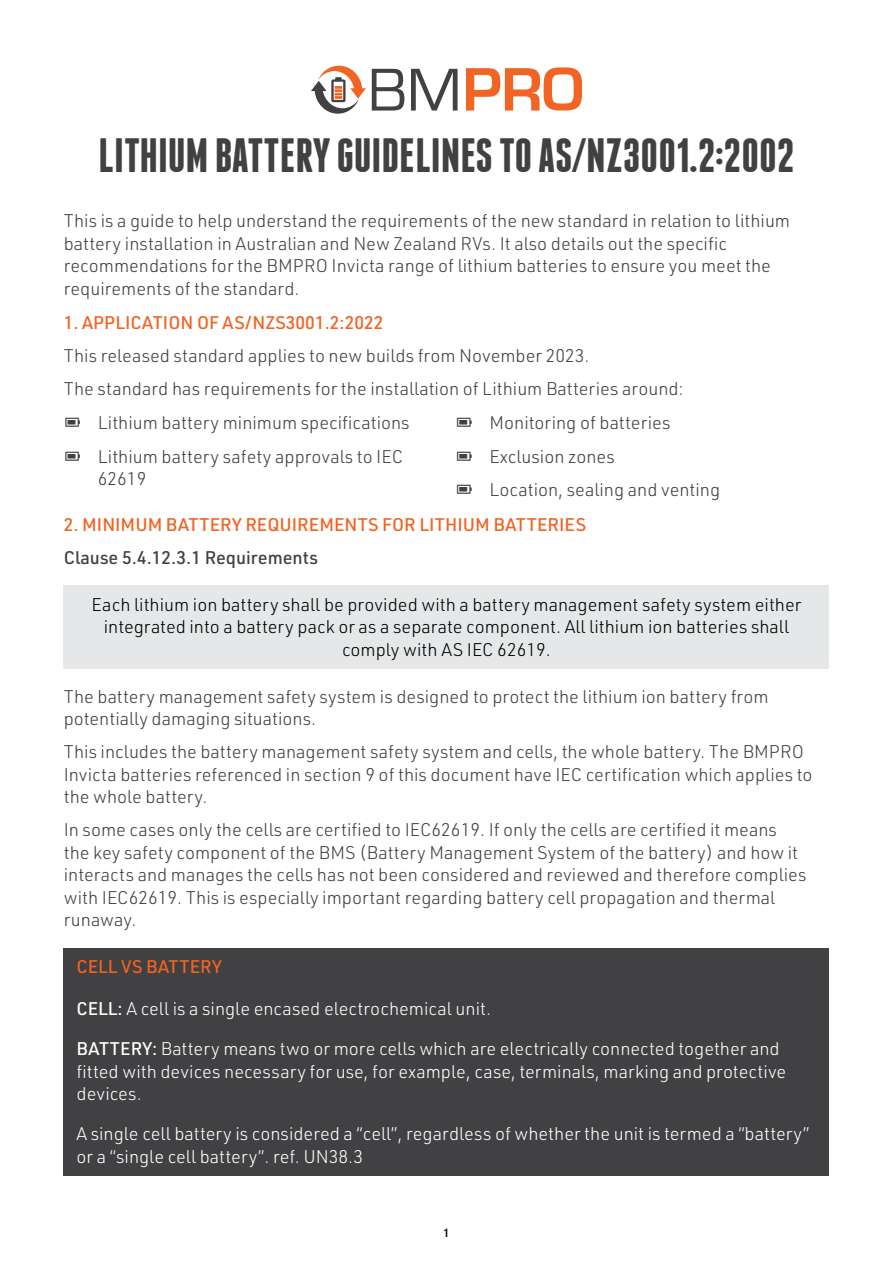
<style>
.page{position:relative;width:893px;height:1263px;background:#fff}
.page>*{position:absolute;margin:0;border:0;box-sizing:border-box;transform-origin:0 0}
.t1{font:700 48px "Franchise";color:#414042}
.t2{font:300 18px/22.5px "URWDIN";color:#414042}
.t3{font:300 18px/22.5px "URWDIN";color:#fff}
.t4{font:300 18px/22.5px "URWDIN";color:#000101;text-align:center}
.t5{font:500 18px "URWDIN";color:#f26322}
.t6{font:500 18px "URWDIN";color:#414042}
.t7{font:500 condensed 12px "Helvetica Neue LT";color:#000}
.s1{font-weight:500}
</style>
<div class="page">
<svg style="left:372px;top:69px;width:32px;height:42px"></svg>
<svg style="left:411px;top:69px;width:47px;height:42px"></svg>
<svg style="left:466px;top:67px;width:116px;height:44px"></svg>
<svg style="left:311px;top:66px;width:55px;height:48px"></svg>
<div style="left:64px;top:585px;width:765px;height:83px;background:#e6e7e8"></div>
<div style="left:64px;top:948px;width:765px;height:227px;background:#414042"></div>
<h1 class="t1" style="left:98px;top:133px;width:698px">LITHIUM BATTERY GUIDELINES TO AS/NZ3001.2:2002</h1>
<p class="t2" style="left:64px;top:209px;width:728px">This is a guide to help understand the requirements of the new standard in relation to lithium battery installation in Australian and New Zealand RVs. It also details out the specific recommendations for the BMPRO Invicta range of lithium batteries to ensure you meet the requirements of the standard.</p>
<p class="t5" style="left:64px;top:311px;width:321px">1. APPLICATION OF AS/NZS3001.2:2022</p>
<p class="t2" style="left:64px;top:344px;width:527px">This released standard applies to new builds from November 2023.</p>
<p class="t2" style="left:64px;top:377px;width:621px">The standard has requirements for the installation of Lithium Batteries around:</p>
<p class="t2" style="left:98px;top:411px;width:313px">Lithium battery minimum specifications</p>
<p class="t2" style="left:98px;top:444px;width:307px">Lithium battery safety approvals to IEC</p>
<p class="t2" style="left:98px;top:467px;width:50px">62619</p>
<p class="t2" style="left:489px;top:406px;width:232px;line-height:33.2px">Monitoring of batteries<br>Exclusion zones<br>Location, sealing and venting</p>
<p class="t5" style="left:64px;top:512px;width:524px">2. MINIMUM BATTERY REQUIREMENTS FOR LITHIUM BATTERIES</p>
<p class="t6" style="left:64px;top:545px;width:256px">Clause 5.4.12.3.1 Requirements</p>
<p class="t4" style="left:92px;top:593px;width:711px">Each lithium ion battery shall be provided with a battery management safety system either integrated into a battery pack or as a separate component. All lithium ion batteries shall comply with AS IEC 62619.</p>
<p class="t2" style="left:64px;top:684px;width:706px">The battery management safety system is designed to protect the lithium ion battery from potentially damaging situations.</p>
<p class="t2" style="left:64px;top:740px;width:750px">This includes the battery management safety system and cells, the whole battery. The BMPRO<br>Invicta batteries referenced in section 9 of this document have IEC certification which applies to the whole battery.</p>
<p class="t2" style="left:64px;top:818px;width:744px">In some cases only the cells are certified to IEC62619. If only the cells are certified it means the key safety component of the BMS (Battery Management System of the battery) and how it interacts and manages the cells has not been considered and reviewed and therefore complies with IEC62619. This is especially important regarding battery cell propagation and thermal runaway.</p>
<p class="t5" style="left:77px;top:955px;width:147px">CELL VS BATTERY</p>
<p class="t3" style="left:77px;top:997px;width:416px"><span class="s1">CELL:</span> A cell is a single encased electrochemical unit.</p>
<p class="t3" style="left:77px;top:1037px;width:711px"><span class="s1">BATTERY:</span> Battery means two or more cells which are electrically connected together and fitted with devices necessary for use, for example, case, terminals, marking and protective devices.</p>
<p class="t3" style="left:77px;top:1122px;width:734px">A single cell battery is considered a “cell”, regardless of whether the unit is termed a “battery” or a “single cell battery”. ref. UN38.3</p>
<p class="t7" style="left:444px;top:1225px;width:7px">1</p>
</div>
